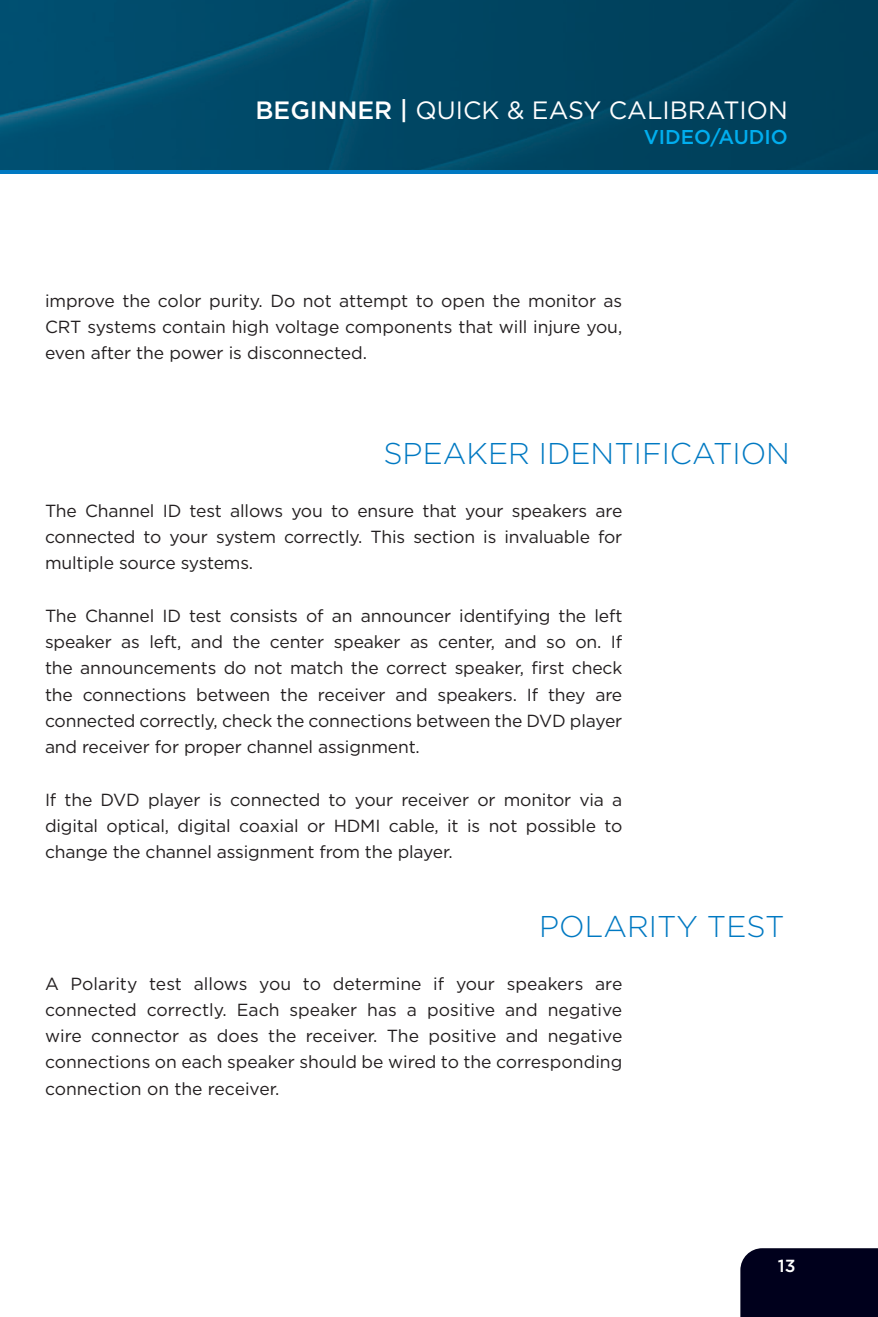
<style>
.page{position:relative;width:878px;height:1317px;background:#fff}
.page>*{position:absolute;margin:0;border:0;box-sizing:border-box;transform-origin:0 0}
.t1{font:300 30px "Gotham";color:#0079c2}
.t2{font:25px "Gotham";color:#fff}
.t3{font:500 20px "Gotham";color:#00aeef}
.t4{font:17.5px/26.2px "Gotham";letter-spacing:-.01em;color:#231f20;text-align:justify}
.t5{font:500 17.5px "Gotham";color:#fff}
.s1{font-weight:500}
</style>
<div class="page">
<img style="left:0;top:0;width:878px;height:170px">
<hr style="left:0;top:170px;width:878px;height:3px;background:#0079c2">
<div style="left:740px;top:1248px;width:138px;height:68px;background:#00001c"></div>
<h2 class="t2" style="left:255px;top:96px;width:311px"><span class="s1">BEGINNER |</span> Quick &amp; Easy</h2>
<h2 class="t2" style="left:608px;top:96px;width:70px">Calibratio</h2>
<h2 class="t2" style="left:768px;top:96px;width:21px">n</h2>
<p class="t3" style="left:643px;top:125px;width:146px">VIDEO/AU DIO</p>
<p class="t4" style="left:45px;top:287px;width:579px">improve the color purity. Do not attempt to open the monitor as CRT systems contain high voltage components that will injure you, even after the power is disconnected.</p>
<h1 class="t1" style="left:383px;top:437px;width:408px">SPEAKER IDENTIFICATION</h1>
<p class="t4" style="left:45px;top:497px;width:579px">The Channel ID test allows you to ensure that your speakers are connected to your system correctly. This section is invaluable for multiple source systems.</p>
<p class="t4" style="left:45px;top:602px;width:579px">The Channel ID test consists of an announcer identifying the left speaker as left, and the center speaker as center, and so on. If the announcements do not match the correct speaker, first check the connections between the receiver and speakers. If they are connected correctly, check the connections between the DVD player and receiver for proper channel assignment.</p>
<p class="t4" style="left:45px;top:786px;width:579px">If the DVD player is connected to your receiver or monitor via a digital optical, digital coaxial or HDM I cable, it is not possible to change the channel assignment from the player.</p>
<h1 class="t1" style="left:539px;top:910px;width:226px">POLARITY TEST</h1>
<p class="t4" style="left:45px;top:969px;width:579px">A Polarity test allows you to determine if your speakers are connected correctly. Each speaker has a positive and negative wire connector as does the receiver. The positive and negative connections on each speaker should be wired to the corresponding connection on the receiver.</p>
<p class="t5" style="left:777px;top:1255px;width:19px">13</p>
</div>
